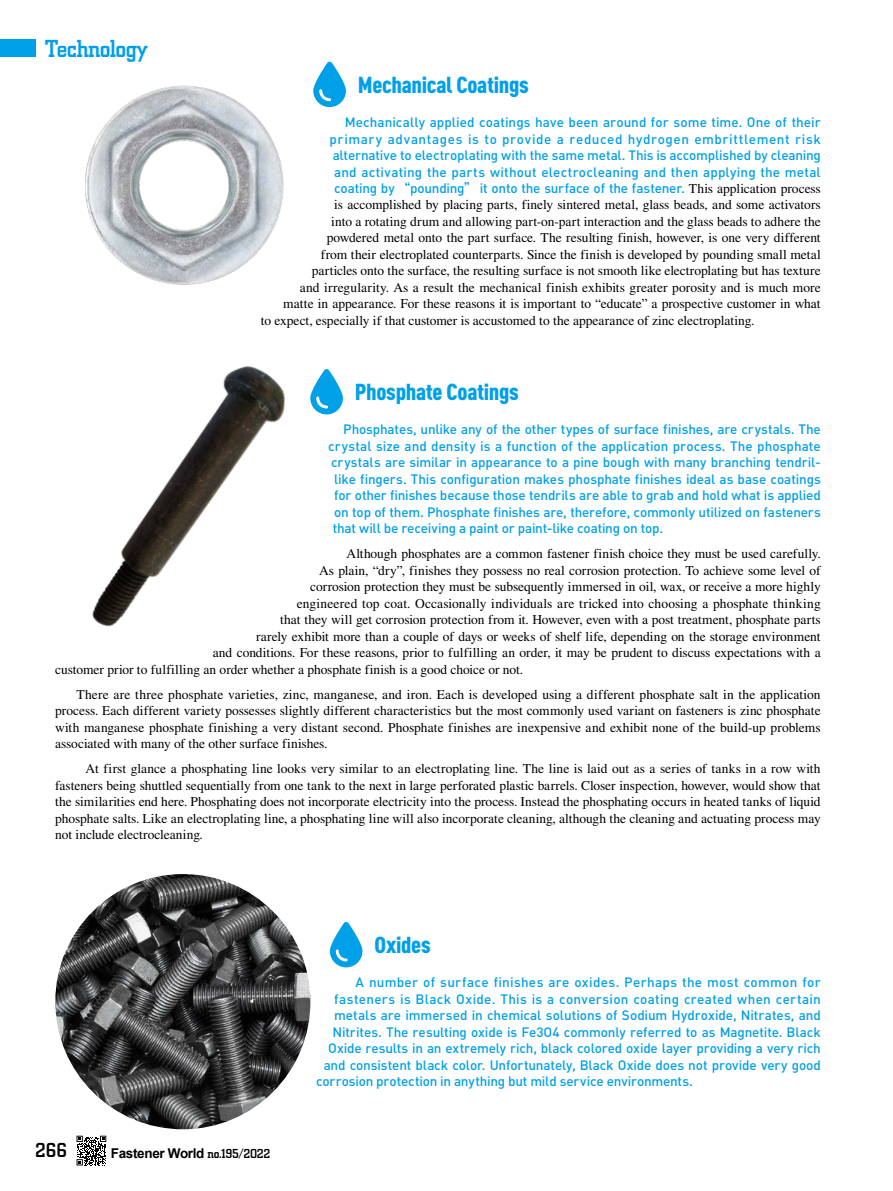
<style>
.page{position:relative;width:893px;height:1191px;background:#fff}
.page>*{position:absolute;margin:0;border:0;box-sizing:border-box;transform-origin:0 0}
.t1{font:500 25.5px "City D";letter-spacing:-.025em;color:#00a0e9}
.t2{font:900 22.8px "DIN Cond";letter-spacing:-.015em;color:#00a0e9;scale:1.05 1}
.t3{font:500 21px "City D";color:#000}
.t4{font:13.5px/16.5px "Times LT Std";color:#000;text-align:justify}
.t5{font:500 13.5px/16.5px "DIN Pro";letter-spacing:-.005em;color:#00a0e9;text-align:right}
.t6{font:500 13.5px "DIN Pro";letter-spacing:.02em;color:#00a0e9}
.t7{font:700 13.5px "Arial";letter-spacing:-.025em;color:#000}
.s1{font-family:"DF Hei Std W7";font-weight:400}
.s2{font-family:"Times LT Std";font-weight:400;color:#000}
.s3{font-family:"City D";font-weight:500}
</style>
<div class="page">
<img style="left:55px;top:874px;width:255px;height:255px;border-radius:128px">
<div style="left:0;top:40px;width:36px;height:17px;background:#00a0e9"></div>
<svg style="left:77px;top:1135px;width:29px;height:30px"></svg>
<svg style="left:313px;top:61px;width:33px;height:46px"></svg>
<img style="left:85px;top:85px;width:199px;height:200px">
<svg style="left:330px;top:922px;width:32px;height:45px"></svg>
<svg style="left:325px;top:369px;width:18px;height:45px"></svg>
<img style="left:92px;top:366px;width:233px;height:261px">
<h1 class="t1" style="left:45px;top:35px;width:105px">Technology</h1>
<h2 class="t2" style="left:358px;top:70px;width:164px">Mechanical Coatings</h2>
<p class="t5" style="left:330px;top:113px;width:493px">Mechanically applied coatings have been around for some time. One of their primary advantages is to provide a reduced hydrogen embrittlement risk alternative to electroplating with the same metal. This is accomplished by cleaning and activating the parts without electrocleaning and then applying the metal coating by <span class="s1">“</span>pounding<span class="s1">”</span> it onto the surface of the fastener. <span class="s2">This application process</span></p>
<p class="t4" style="left:334px;top:196px;width:488px">is accomplished by placing parts, finely sintered metal, glass beads, and some activators</p>
<p class="t4" style="left:331px;top:213px;width:491px">into a rotating drum and allowing part-on-part interaction and the glass beads to adhere the</p>
<p class="t4" style="left:327px;top:229px;width:495px">powdered metal onto the part surface. The resulting finish, however, is one very different</p>
<p class="t4" style="left:321px;top:246px;width:501px">from their electroplated counterparts. Since the finish is developed by pounding small metal</p>
<p class="t4" style="left:312px;top:262px;width:510px">particles onto the surface, the resulting surface is not smooth like electroplating but has texture</p>
<p class="t4" style="left:300px;top:279px;width:522px">and irregularity. As a result the mechanical finish exhibits greater porosity and is much more</p>
<p class="t4" style="left:283px;top:295px;width:539px">matte in appearance. For these reasons it is important to “educate” a prospective customer in what</p>
<p class="t4" style="left:261px;top:312px;width:495px">to expect, especially if that customer is accustomed to the appearance of zinc electroplating.</p>
<h2 class="t2" style="left:355px;top:377px;width:158px">Phosphate Coatings</h2>
<p class="t5" style="left:343px;top:421px;width:479px">Phosphates, unlike any of the other types of surface finishes, are crystals. The</p>
<p class="t5" style="left:328px;top:437px;width:494px">crystal size and density is a function of the application process. The phosphate</p>
<p class="t5" style="left:331px;top:454px;width:491px">crystals are similar in appearance to a pine bough with many branching tendril-</p>
<p class="t5" style="left:334px;top:470px;width:488px">like fingers. This configuration makes phosphate finishes ideal as base coatings</p>
<p class="t5" style="left:334px;top:487px;width:488px">for other finishes because those tendrils are able to grab and hold what is applied</p>
<p class="t5" style="left:334px;top:503px;width:488px">on top of them. Phosphate finishes are, therefore, commonly utilized on fasteners</p>
<p class="t5" style="left:333px;top:520px;width:332px">that will be receiving a paint or paint-like coating on top.</p>
<p class="t4" style="left:346px;top:545px;width:476px">Although phosphates are a common fastener finish choice they must be used carefully.</p>
<p class="t4" style="left:319px;top:562px;width:503px">As plain, “dry”, finishes they possess no real corrosion protection. To achieve some level of</p>
<p class="t4" style="left:310px;top:578px;width:512px">corrosion protection they must be subsequently immersed in oil, wax, or receive a more highly</p>
<p class="t4" style="left:297px;top:595px;width:526px">engineered top coat. Occasionally individuals are tricked into choosing a phosphate thinking</p>
<p class="t4" style="left:280px;top:611px;width:542px">that they will get corrosion protection from it. However, even with a post treatment, phosphate parts</p>
<p class="t4" style="left:256px;top:628px;width:566px">rarely exhibit more than a couple of days or weeks of shelf life, depending on the storage environment</p>
<p class="t4" style="left:213px;top:644px;width:609px">and conditions. For these reasons, prior to fulfilling an order, it may be prudent to discuss expectations with a</p>
<p class="t4" style="left:55px;top:661px;width:469px">customer prior to fulfilling an order whether a phosphate finish is a good choice or not.</p>
<p class="t4" style="left:55px;top:686px;width:767px;text-indent:21px">There are three phosphate varieties, zinc, manganese, and iron. Each is developed using a different phosphate salt in the application process. Each different variety possesses slightly different characteristics but the most commonly used variant on fasteners is zinc phosphate with manganese phosphate finishing a very distant second. Phosphate finishes are inexpensive and exhibit none of the build-up problems associated with many of the other surface finishes.</p>
<p class="t4" style="left:55px;top:760px;width:767px;text-indent:30px">At first glance a phosphating line looks very similar to an electroplating line. The line is laid out as a series of tanks in a row with fasteners being shuttled sequentially from one tank to the next in large perforated plastic barrels. Closer inspection, however, would show that the similarities end here. Phosphating does not incorporate electricity into the process. Instead the phosphating occurs in heated tanks of liquid phosphate salts. Like an electroplating line, a phosphating line will also incorporate cleaning, although the cleaning and actuating process may not include electrocleaning.</p>
<h3 class="t3" style="left:35px;top:1138px;width:33px">266</h3>
<p class="t7" style="left:111px;top:1144px;width:161px">Fastener World <span class="s3">no.195/2022</span></p>
<h2 class="t2" style="left:375px;top:930px;width:55px">Oxides</h2>
<p class="t6" style="left:356px;top:973px;width:467px">A number of surface finishes are oxides. Perhaps the most common for</p>
<p class="t6" style="left:334px;top:989px;width:488px">fasteners is Black Oxide. This is a conversion coating created when certain</p>
<p class="t5" style="left:334px;top:1006px;width:488px">metals are immersed in chemical solutions of Sodium Hydroxide, Nitrates, and</p>
<p class="t5" style="left:333px;top:1023px;width:490px">Nitrites. The resulting oxide is Fe3O4 commonly referred to as Magnetite. Black</p>
<p class="t5" style="left:328px;top:1039px;width:494px">Oxide results in an extremely rich, black colored oxide layer providing a very rich</p>
<p class="t5" style="left:324px;top:1056px;width:499px">and consistent black color. Unfortunately, Black Oxide does not provide very good</p>
<p class="t5" style="left:316px;top:1072px;width:378px">corrosion protection in anything but mild service environments.</p>
</div>
